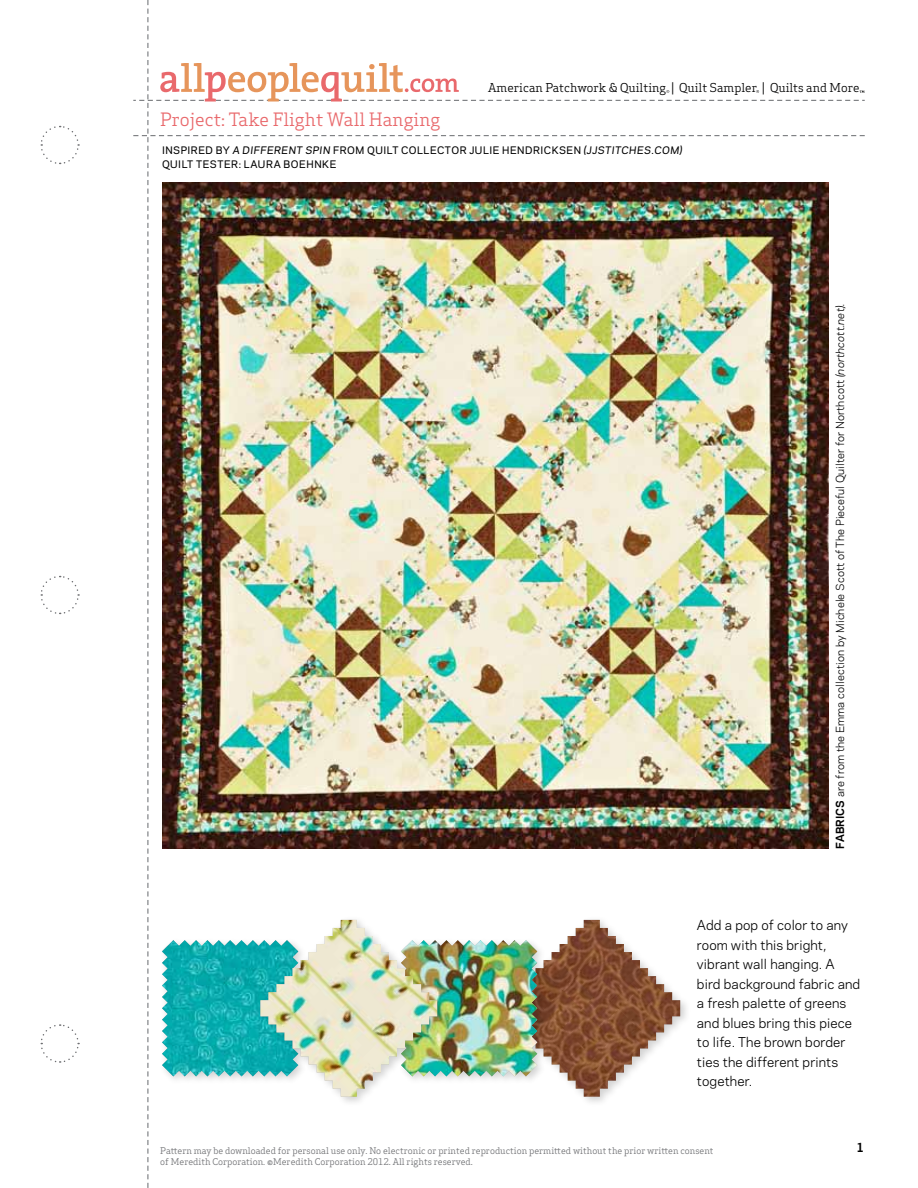
<style>
.page{position:relative;width:918px;height:1188px;background:#fff}
.page>*{position:absolute;margin:0;border:0;box-sizing:border-box;transform-origin:0 0}
.t1{font:18px "Apex Serif";color:#e9696c}
.t2{font:12.75px/19.5px "Galaxie Polaris";letter-spacing:.01em;color:#000}
.t3{font:12px "Apex Serif";color:#000}
.t4{font:700 12px "Apex Sans";color:#000}
.t5{font:10.5px "Galaxie Polaris";letter-spacing:.01em;color:#000}
.t6{font:500 9.75px/13.5px "Galaxie Polaris";letter-spacing:.05em;color:#000}
.t7{font:9px/10.8px "Apex Serif";color:#6d6e71}
.s1{font-style:italic}
.s2{font-weight:700}
</style>
<div class="page">
<svg style="left:40px;top:125px;width:40px;height:40px"></svg>
<svg style="left:40px;top:1024px;width:40px;height:39px"></svg>
<svg style="left:40px;top:575px;width:40px;height:40px"></svg>
<img style="left:133px;top:0;width:732px;height:1188px">
<img style="left:260px;top:920px;width:177px;height:177px">
<h1 class="t1" style="left:160px;top:108px;width:282px">Project: Take Flight Wall Hanging</h1>
<h3 class="t3" style="left:488px;top:80px;width:373px">American Patchwork &amp; Quilting | Quilt Sampler | Quilts and More</h3>
<p class="t6" style="left:162px;top:143px;width:522px">INSPIRED BY <span class="s1">A DIFFERENT SPIN</span> FROM QUILT COLLECTOR JULIE HENDRICKSEN <span class="s1">(JJSTITCHES.COM)<br></span>QUILT TESTER: LAURA BOEHNKE</p>
<p class="t5" style="left:832px;top:849px;width:547px;rotate:-90deg"><span class="s2">FABRICS</span> are from the Emma collection by Michele Scott of The Pieceful Quilter for Northcott <span class="s1">(northcott.net).</span></p>
<h2 class="t2" style="left:697px;top:915px;width:165px">Add a pop of color to any room with this bright, vibrant wall hanging. A bird background fabric and a fresh palette of greens and blues bring this piece to life. The brown border ties the different prints together.</h2>
<p class="t7" style="left:160px;top:1145px;width:555px">Pattern may be downloaded for personal use only. No electronic or printed reproduction permitted without the prior written consent of Meredith Corporation. ©Meredith Corporation 2012. All rights reserved.</p>
<h3 class="t4" style="left:857px;top:1140px;width:9px">1</h3>
</div>
